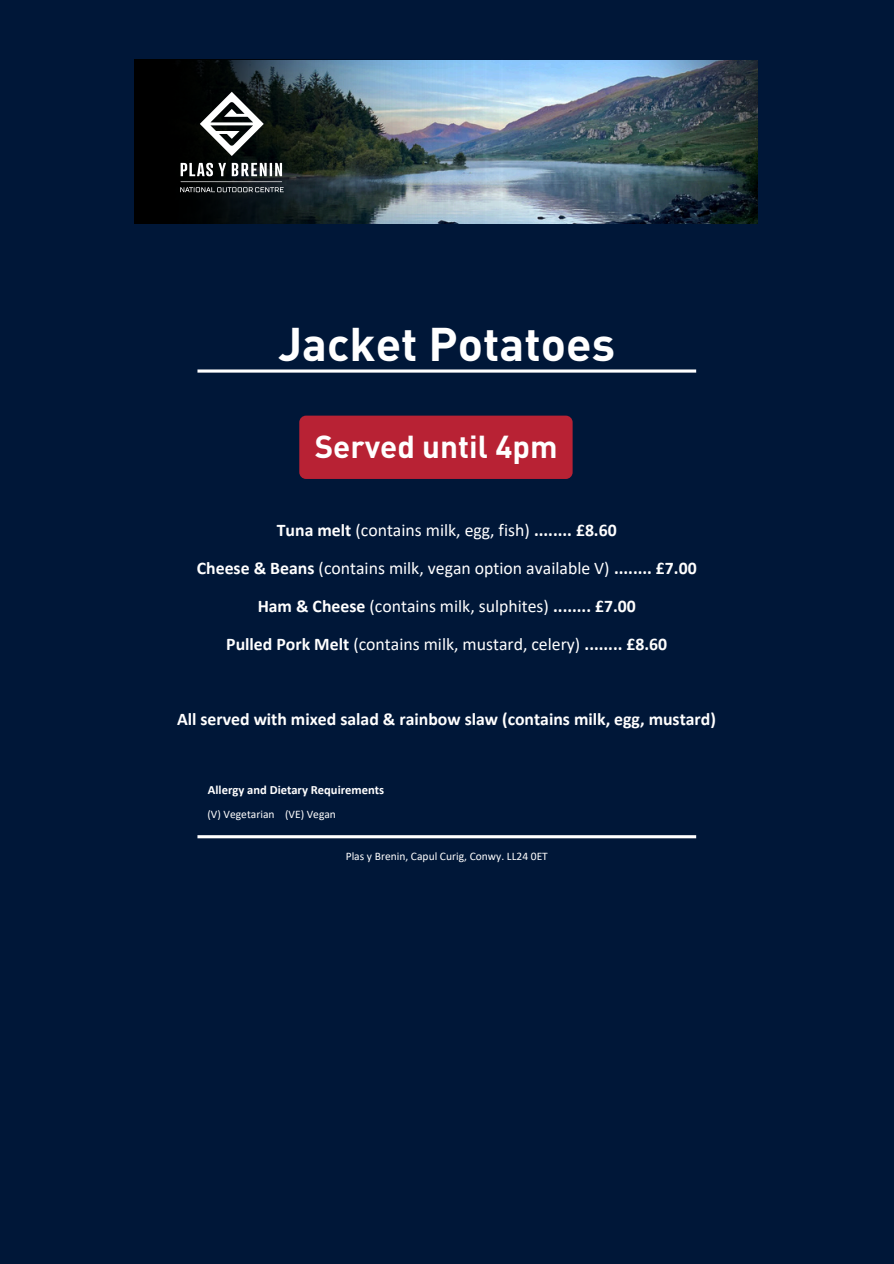
<style>
.page{position:relative;width:894px;height:1264px;background:#fff}
.page>*{position:absolute;margin:0;border:0;box-sizing:border-box;transform-origin:0 0}
.t1{font:700 46.65px "DIN";color:#fff}
.t2{font:700 31.35px "DIN";color:#fff}
.t3{font:17.7px "Calibri";color:#fff}
.t4{font:700 17.7px "Calibri";color:#fff}
.t5{font:700 12.6px "Calibri";color:#fff}
.t6{font:11.55px "Calibri";color:#fff}
.s1{font-weight:700}
</style>
<div class="page">
<div style="left:0;top:0;width:893px;height:1263px;background:#001738"></div>
<hr style="left:197px;top:835px;width:499px;height:3px;background:#fff">
<hr style="left:197px;top:369px;width:499px;height:3px;background:#fff">
<img style="left:137px;top:60px;width:620px;height:164px">
<img style="left:135px;top:60px;width:394px;height:163px">
<svg style="left:200px;top:92px;width:64px;height:64px;background:#545756"></svg>
<svg style="left:180px;top:163px;width:104px;height:29px;background:#505355"></svg>
<div style="left:299px;top:415px;width:273px;height:64px;background:#b82234;border-radius:7px"></div>
<h4 class="t1" style="left:278px;top:313px;width:338px">Jacket Potatoes</h4>
<h4 class="t2" style="left:314px;top:426px;width:244px">Served until 4pm</h4>
<p class="t3" style="left:277px;top:523px;width:341px"><span class="s1">Tuna melt</span> (contains milk, egg, fish) <span class="s1">........ £8.60</span></p>
<p class="t3" style="left:197px;top:561px;width:501px"><span class="s1">Cheese &amp; Beans</span> (contains milk, vegan option available V) <span class="s1">........ £7.00</span></p>
<p class="t3" style="left:257px;top:598px;width:379px"><span class="s1">Ham &amp; Cheese</span> (contains milk, sulphites) <span class="s1">........ £7.00</span></p>
<p class="t3" style="left:226px;top:636px;width:442px"><span class="s1">Pulled Pork Melt</span> (contains milk, mustard, celery) <span class="s1">........ £8.60</span></p>
<p class="t4" style="left:177px;top:711px;width:540px">All served with mixed salad &amp; rainbow slaw (contains milk, egg, mustard)</p>
<p class="t5" style="left:208px;top:784px;width:178px">Allergy and Dietary Requirements</p>
<h2 class="t6" style="left:207px;top:809px;width:130px">(V) Vegetarian (VE) Vegan</h2>
<h1 class="t6" style="left:345px;top:851px;width:204px">Plas y Brenin, Capul Curig, Conwy. LL24 0ET</h1>
</div>
